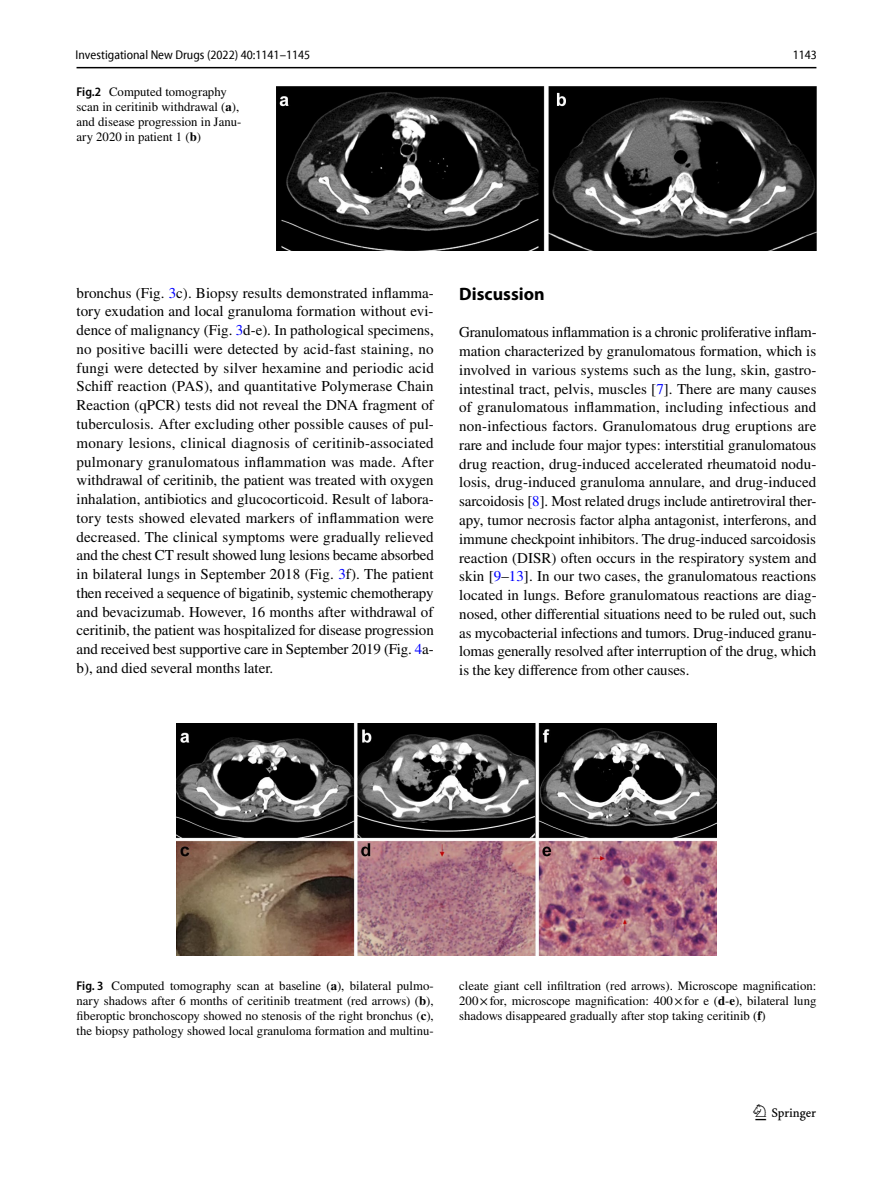
<style>
.page{position:relative;width:893px;height:1187px;background:#fff}
.page>*{position:absolute;margin:0;border:0;box-sizing:border-box;transform-origin:0 0}
.t1{font:22.5px "Springnew Regular 3";color:#000}
.t2{font:700 18px "Myriad Pro";color:#000}
.t3{font:15px/18.8px "STIX";letter-spacing:-.005em;color:#000;text-align:justify}
.t4{font:12.75px/15px "STIX";color:#000;text-align:justify}
.t5{font:semi-condensed 12.75px "Myriad Pro Unic";color:#000}
.s1{font-family:"Myriad Pro";font-weight:600;font-stretch:semi-condensed}
.s2{font-weight:700}
.s3{color:#00f}
</style>
<div class="page">
<hr style="left:77px;top:67px;width:739px;height:1px;background:#000">
<img style="left:276px;top:87px;width:540px;height:163px">
<img style="left:176px;top:723px;width:540px;height:232px">
<p class="t5" style="left:76px;top:50px;width:236px">Investigational New Drugs (2022) 40:1141–1145</p>
<p class="t5" style="left:793px;top:50px;width:26px">1143</p>
<p class="t4" style="left:77px;top:85px;width:166px;text-align:left"><span class="s1">Fig.2</span> Computed tomography scan in ceritinib withdrawal (<span class="s2">a</span>), and disease progression in Janu&shy;ary 2020 in patient 1 (<span class="s2">b</span>)</p>
<p class="t3" style="left:77px;top:284px;width:359px">bronchus (Fig. <span class="s3">3</span>c). Biopsy results demonstrated inflamma&shy;tory exudation and local granuloma formation without evi&shy;dence of malignancy (Fig. <span class="s3">3</span>d-e). In pathological specimens, no positive bacilli were detected by acid-fast staining, no fungi were detected by silver hexamine and periodic acid Schiff reaction (PAS), and quantitative Polymerase Chain Reaction (qPCR) tests did not reveal the DNA fragment of tuberculosis. After excluding other possible causes of pul&shy;monary lesions, clinical diagnosis of ceritinib-associated pulmonary granulomatous inflammation was made. After withdrawal of ceritinib, the patient was treated with oxygen inhalation, antibiotics and glucocorticoid. Result of labora&shy;tory tests showed elevated markers of inflammation were decreased. The clinical symptoms were gradually relieved and the chest CT result showed lung lesions became absorbed in bilateral lungs in September 2018 (Fig. <span class="s3">3</span>f). The patient then received a sequence of bigatinib, systemic chemotherapy and bevacizumab. However, 16 months after withdrawal of ceritinib, the patient was hospitalized for disease progression and received best supportive care in September 2019 (Fig. <span class="s3">4</span>a&shy;b), and died several months later.</p>
<p class="t2" style="left:459px;top:282px;width:87px">Discussion</p>
<p class="t3" style="left:459px;top:324px;width:359px">Granulomatous inflammation is a chronic proliferative inflam&shy;mation characterized by granulomatous formation, which is involved in various systems such as the lung, skin, gastro&shy;intestinal tract, pelvis, muscles [<span class="s3">7</span>]. There are many causes of granulomatous inflammation, including infectious and non-infectious factors. Granulomatous drug eruptions are rare and include four major types: interstitial granulomatous drug reaction, drug-induced accelerated rheumatoid nodu&shy;losis, drug-induced granuloma annulare, and drug-induced sarcoidosis [<span class="s3">8</span>]. Most related drugs include antiretroviral ther&shy;apy, tumor necrosis factor alpha antagonist, interferons, and immune checkpoint inhibitors. The drug-induced sarcoidosis reaction (DISR) often occurs in the respiratory system and skin [<span class="s3">9</span>–<span class="s3">13</span>]. In our two cases, the granulomatous reactions located in lungs. Before granulomatous reactions are diag&shy;nosed, other differential situations need to be ruled out, such as mycobacterial infections and tumors. Drug-induced granu&shy;lomas generally resolved after interruption of the drug, which is the key difference from other causes.</p>
<p class="t4" style="left:77px;top:979px;width:359px"><span class="s1">Fig. 3</span> Computed tomography scan at baseline (<span class="s2">a</span>), bilateral pulmo&shy;nary shadows after 6 months of ceritinib treatment (red arrows) (<span class="s2">b</span>), fiberoptic bronchoscopy showed no stenosis of the right bronchus (<span class="s2">c</span>), the biopsy pathology showed local granuloma formation and multinu-</p>
<p class="t4" style="left:459px;top:979px;width:359px">cleate giant cell infiltration (red arrows). Microscope magnification:<br>200×for, microscope magnification: 400×for e (<span class="s2">d</span>-<span class="s2">e</span>), bilateral lung shadows disappeared gradually after stop taking ceritinib (<span class="s2">f</span>)</p>
<h1 class="t1" style="left:755px;top:1104px;width:62px">1 3</h1>
</div>
